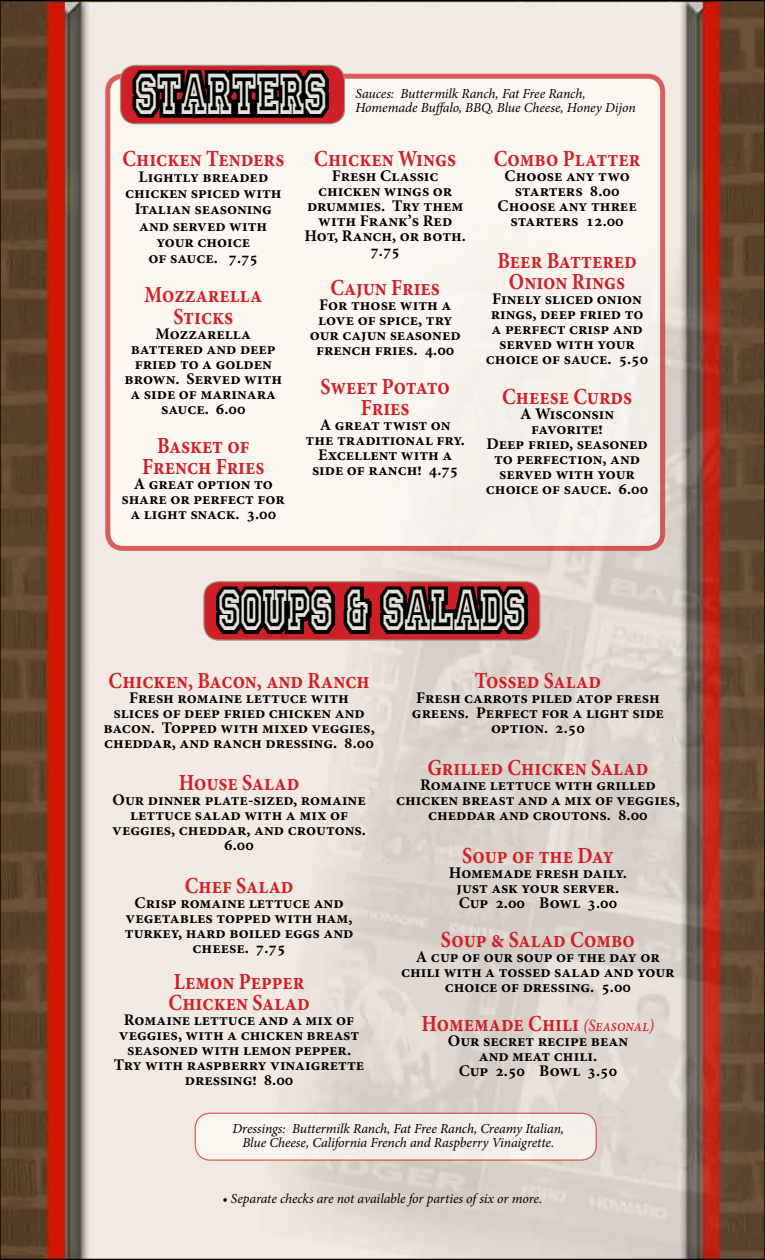
<style>
.page{position:relative;width:765px;height:1260px;background:#fff}
.page>*{position:absolute;margin:0;border:0;box-sizing:border-box;transform-origin:0 0}
.t1{font:60px "Princetown LET";color:#e4e0db;scale:.67 1}
.t2{font:700 23px/21.2px "Minion Pro";color:#cf2027;text-align:center;scale:.87 1}
.t3{font:700 16.25px/15px "Minion Pro";color:#000;text-align:center}
.t4{font:italic 13.75px/13.8px "Minion Pro";letter-spacing:-.01em;color:#000}
.s1{font-weight:500;font-style:italic;font-size:17.25px}
</style>
<div class="page">
<img style="left:2px;top:2px;width:761px;height:1256px">
<div style="left:195px;top:1113px;width:401px;height:47px;background:#f5f0ea;border-radius:15px"></div>
<div style="left:195px;top:1113px;width:402px;height:48px;border:1px solid #cf2027;border-radius:15px"></div>
<div style="left:108px;top:76px;width:555px;height:472px;background:#fbf6f0;border-radius:15px"></div>
<div style="left:105px;top:74px;width:560px;height:477px;border:5px solid #cf2027;border-radius:15px"></div>
<div style="left:204px;top:582px;width:336px;height:58px;background:#cf2027;border-radius:15px"></div>
<div style="left:203px;top:581px;width:337px;height:60px;border:1px solid #9e9180;border-radius:15px"></div>
<svg style="left:212px;top:570px;width:323px;height:68px"></svg>
<div style="left:121px;top:65px;width:224px;height:59px;background:#cf2027;border-radius:15px"></div>
<div style="left:120px;top:65px;width:225px;height:59px;border:1px solid #9e9180;border-radius:15px"></div>
<svg style="left:129px;top:53px;width:207px;height:65px;background:#4a3130"></svg>
<h1 class="t1" style="left:135px;top:59px;width:287px">STARTERS</h1>
<p class="t4" style="left:355px;top:87px;width:282px">Sauces: Buttermilk Ranch, Fat Free Ranch,<br>Homemade Buffalo, BBQ, Blue Cheese, Honey Dijon</p>
<h2 class="t2" style="left:122px;top:147px;width:188px">Chicken Tenders</h2>
<p class="t3" style="left:125px;top:168px;width:158px;line-height:16.2px">Lightly breaded chicken spiced with<br>Italian seasoning and served with your choice<br>of sauce. 7.75</p>
<h2 class="t2" style="left:144px;top:284px;width:137px">Mozzarella<br>Sticks</h2>
<p class="t3" style="left:124px;top:326px;width:159px">Mozzarella battered and deep fried to a golden brown. Served with a side of marinara sauce. 6.00</p>
<h2 class="t2" style="left:142px;top:435px;width:142px">Basket of<br>French Fries</h2>
<p class="t3" style="left:122px;top:476px;width:165px">A great option to share or perfect for a light snack. 3.00</p>
<h2 class="t2" style="left:314px;top:147px;width:165px">Chicken Wings</h2>
<p class="t3" style="left:304px;top:168px;width:163px">Fresh Classic chicken wings or drummies. Try them with Frank’s Red<br>Hot, Ranch, or both.<br>7.75</p>
<h2 class="t2" style="left:330px;top:277px;width:127px">Cajun Fries</h2>
<p class="t3" style="left:310px;top:297px;width:152px">For those with a love of spice, try our cajun seasoned french fries. 4.00</p>
<h2 class="t2" style="left:321px;top:376px;width:150px">Sweet Potato<br>Fries</h2>
<p class="t3" style="left:306px;top:418px;width:161px">A great twist on the traditional fry.<br>Excellent with a side of ranch! 4.75</p>
<h2 class="t2" style="left:494px;top:147px;width:170px">Combo Platter</h2>
<p class="t3" style="left:497px;top:168px;width:141px">Choose any two starters 8.00<br>Choose any three starters 12.00</p>
<h2 class="t2" style="left:497px;top:250px;width:162px">Beer Battered<br>Onion Rings</h2>
<p class="t3" style="left:486px;top:292px;width:164px">Finely sliced onion rings, deep fried to a perfect crisp and served with your choice of sauce. 5.50</p>
<h2 class="t2" style="left:502px;top:385px;width:151px">Cheese Curds</h2>
<p class="t3" style="left:486px;top:406px;width:164px">A Wisconsin favorite!<br>Deep fried, seasoned to perfection, and served with your choice of sauce. 6.00</p>
<h1 class="t1" style="left:219px;top:575px;width:460px">SOUPS &amp; SALADS</h1>
<h2 class="t2" style="left:109px;top:669px;width:302px">Chicken, Bacon, and Ranch</h2>
<p class="t3" style="left:103px;top:690px;width:273px">Fresh romaine lettuce with<br>slices of deep fried chicken and bacon. Topped with mixed veggies, cheddar, and ranch dressing. 8.00</p>
<h2 class="t2" style="left:179px;top:772px;width:140px">House Salad</h2>
<p class="t3" style="left:112px;top:792px;width:255px">Our dinner plate-sized, romaine lettuce salad with a mix of veggies, cheddar, and croutons.<br>6.00</p>
<h2 class="t2" style="left:185px;top:874px;width:127px">Chef Salad</h2>
<p class="t3" style="left:125px;top:895px;width:230px">Crisp romaine lettuce and vegetables topped with ham, turkey, hard boiled eggs and cheese. 7.75</p>
<h2 class="t2" style="left:169px;top:971px;width:164px;text-align:left">Lemon Pepper<br>Chicken Salad</h2>
<p class="t3" style="left:114px;top:1012px;width:252px">Romaine lettuce and a mix of veggies, with a chicken breast seasoned with lemon pepper.<br>Try with raspberry vinaigrette dressing! 8.00</p>
<h2 class="t2" style="left:475px;top:669px;width:146px">Tossed Salad</h2>
<p class="t3" style="left:412px;top:690px;width:254px">Fresh carrots piled atop fresh greens. Perfect for a light side option. 2.50</p>
<h2 class="t2" style="left:427px;top:757px;width:256px">Grilled Chicken Salad</h2>
<p class="t3" style="left:396px;top:777px;width:285px">Romaine lettuce with grilled chicken breast and a mix of veggies, cheddar and croutons. 8.00</p>
<h2 class="t2" style="left:462px;top:844px;width:176px">Soup of the Day</h2>
<p class="t3" style="left:449px;top:865px;width:180px">Homemade fresh daily. just ask your server.<br>Cup 2.00 Bowl 3.00</p>
<h2 class="t2" style="left:441px;top:929px;width:225px">Soup &amp; Salad Combo</h2>
<p class="t3" style="left:401px;top:949px;width:275px">A cup of our soup of the day or chili with a tossed salad and your choice of dressing. 5.00</p>
<h2 class="t2" style="left:422px;top:1013px;width:269px">Homemade Chili <span class="s1">(Seasonal)</span></h2>
<p class="t3" style="left:448px;top:1033px;width:182px">Our secret recipe bean and meat chili.<br>Cup 2.50 Bowl 3.50</p>
<p class="t4" style="left:233px;top:1122px;width:333px;text-align:center">Dressings: Buttermilk Ranch, Fat Free Ranch, Creamy Italian,<br>Blue Cheese, California French and Raspberry Vinaigrette.</p>
<p class="t4" style="left:223px;top:1192px;width:321px">• Separate checks are not available for parties of six or more.</p>
</div>
